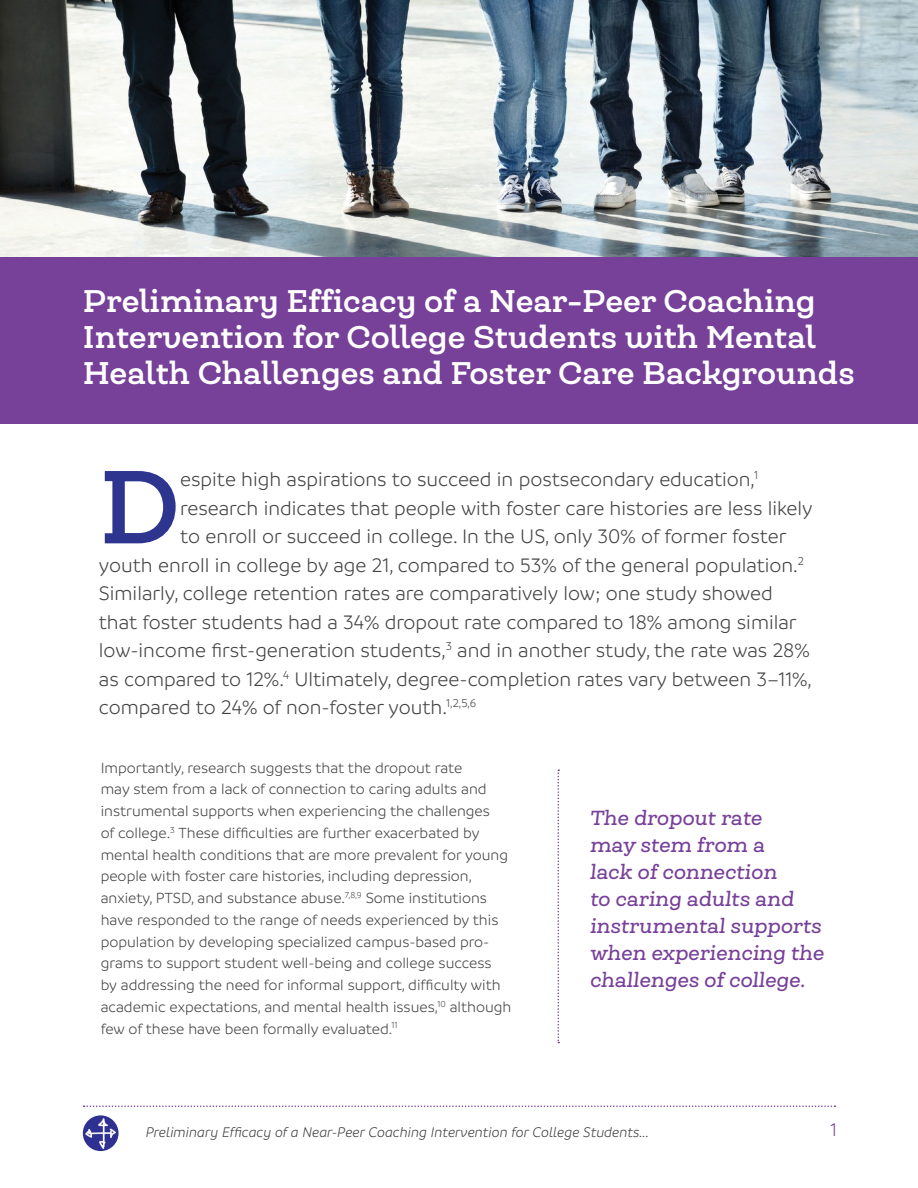
<style>
.page{position:relative;width:918px;height:1188px;background:#fff}
.page>*{position:absolute;margin:0;border:0;box-sizing:border-box;transform-origin:0 0}
.main{font:700 99.15px "Queulat Alt";color:#2e358f}
.t1{font:700 30px/36px "Queulat Alt";color:#fff}
.main-2{font:300 21px "Branding";color:#414042}
.block_quote{font:italic 500 19.5px/27px "Queulat Alt";color:#774099}
.t2{font:300 19.5px "Branding";color:#774099}
.main-3{font:300 15.75px/21.8px "Branding";color:#414042}
.t3{font:italic 300 15px "Branding";color:#414042}
</style>
<div class="page">
<img style="left:83px;top:1115px;width:36px;height:36px;border-radius:18px">
<svg style="left:84px;top:1106px;width:751px;height:1px"></svg>
<img style="left:0;top:0;width:918px;height:258px">
<div style="left:0;top:258px;width:918px;height:166px;background:#774099"></div>
<svg style="left:558px;top:769px;width:1px;height:274px"></svg>
<h1 class="t1" style="left:83px;top:283px;width:773px">Preliminary Efficacy of a Near-Peer Coaching<br>Intervention for College Students with Mental<br>Health Challenges and Foster Care Backgrounds</h1>
<p class="main" style="left:99px;top:440px;width:83px">D</p>
<p class="main-2" style="left:180px;top:469px;width:580px">espite high aspirations to succeed in postsecondary education,<sup>1</sup></p>
<p class="main-2" style="left:180px;top:497px;width:634px">research indicates that people with foster care histories are less likely</p>
<p class="main-2" style="left:180px;top:526px;width:608px">to enroll or succeed in college. In the US, only 30% of former foster</p>
<p class="main-2" style="left:99px;top:554px;width:707px">youth enroll in college by age 21, compared to 53% of the general population.<sup>2</sup></p>
<p class="main-2" style="left:99px;top:583px;width:675px">Similarly, college retention rates are comparatively low; one study showed</p>
<p class="main-2" style="left:99px;top:611px;width:699px">that foster students had a 34% dropout rate compared to 18% among similar</p>
<p class="main-2" style="left:99px;top:640px;width:712px">low-income first-generation students,<sup>3</sup> and in another study, the rate was 28%</p>
<p class="main-2" style="left:99px;top:668px;width:715px">as compared to 12%.<sup>4</sup> Ultimately, degree-completion rates vary between 3–11%,</p>
<p class="main-2" style="left:99px;top:697px;width:379px">compared to 24% of non-foster youth.<sup>1,2,5,6</sup></p>
<p class="main-3" style="left:101px;top:757px;width:412px">Importantly, research suggests that the dropout rate<br>may stem from a lack of connection to caring adults and instrumental supports when experiencing the challenges<br>of college.<sup>3</sup> These difficulties are further exacerbated by mental health conditions that are more prevalent for young people with foster care histories, including depression, anxiety, PTSD, and substance abuse.<sup>7,8,9</sup> Some institutions have responded to the range of needs experienced by this population by developing specialized campus-based pro&shy;grams to support student well-being and college success by addressing the need for informal support, difficulty with academic expectations, and mental health issues,<sup>10</sup> although few of these have been formally evaluated.<sup>11</sup></p>
<p class="block_quote" style="left:590px;top:804px;width:236px">The dropout rate<br>may stem from a<br>lack of connection<br>to caring adults and instrumental supports when experiencing the challenges of college.</p>
<p class="t3" style="left:146px;top:1124px;width:505px">Preliminary Efficacy of a Near-Peer Coaching Intervention for College Students...</p>
<p class="t2" style="left:831px;top:1119px;width:8px">1</p>
</div>
